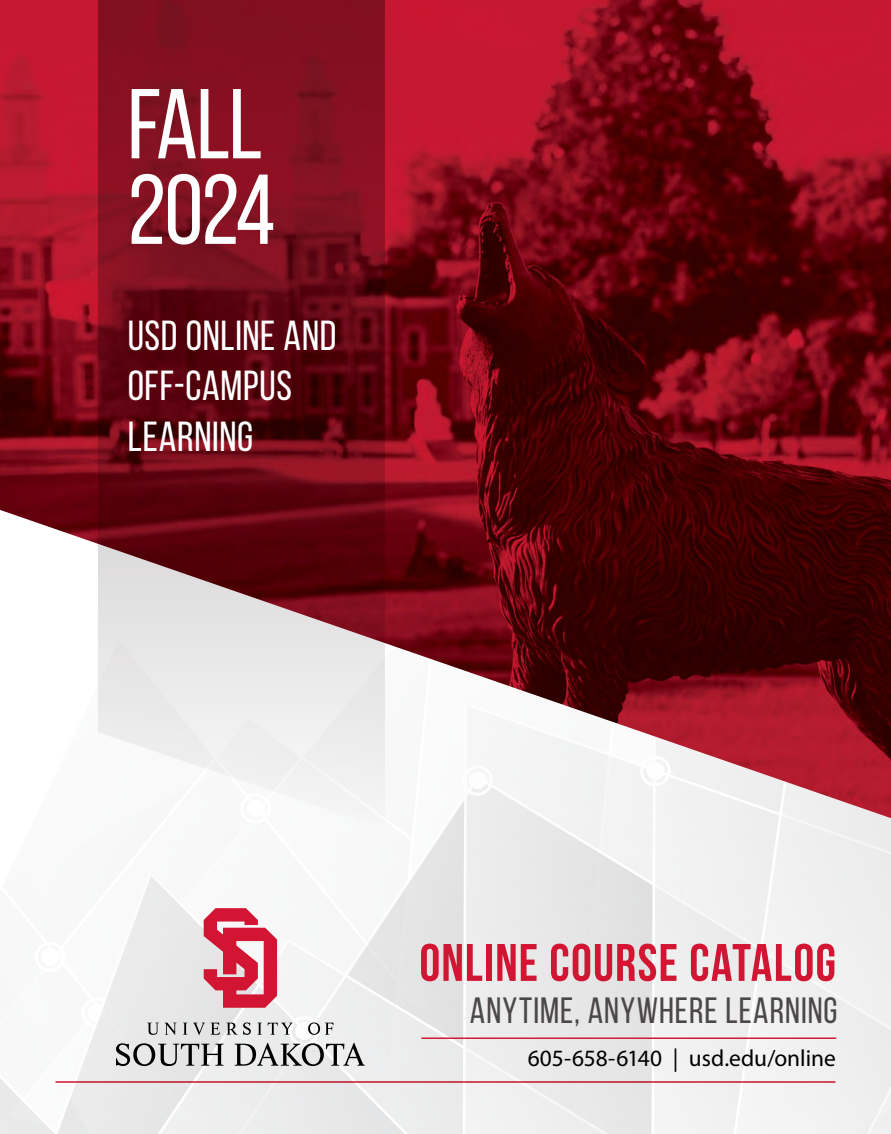
<style>
.page{position:relative;width:891px;height:1134px;background:#fff}
.page>*{position:absolute;margin:0;border:0;box-sizing:border-box;transform-origin:0 0}
.t1{font:99px/85.5px "Bebas Neue";letter-spacing:-.015em;color:#fff}
.t2{font:700 52.65px "Bebas Neue";letter-spacing:.025em;color:#d21533}
.right_flush_subhead{font:45px "Bebas Neue";letter-spacing:-.005em;color:#fff}
.t3{font:42px/50.4px "Bebas Neue";letter-spacing:.015em;color:#fff}
.t4{font:36.6px "Bebas Neue";letter-spacing:.03em;color:#4d4848}
.t5{font:23.4px "Myriad Pro";letter-spacing:-.005em;color:#000}
</style>
<div class="page">
<svg style="left:392px;top:818px;width:499px;height:316px"></svg>
<img style="left:0;top:0;width:891px;height:818px">
<svg style="left:98px;top:0;width:287px;height:818px;background:#904650"></svg>
<svg style="left:0;top:908px;width:437px;height:226px"></svg>
<hr style="left:421px;top:1038px;width:415px;height:1px;background:#d21533">
<h1 class="t1" style="left:128px;top:81px;width:149px">FALL<br>2024</h1>
<h2 class="t3" style="left:128px;top:310px;width:210px">USD ONLINE AND<br>OFF-CAMPUS<br>LEARNING</h2>
<p class="right_flush_subhead" style="left:132px;top:372px;width:132px">SPRING ’21</p>
<p class="right_flush_subhead" style="left:132px;top:426px;width:154px">SUMMER ’21</p>
<p class="t2" style="left:419px;top:934px;width:418px">ONLINE COURSE CATALOG</p>
<p class="t4" style="left:470px;top:990px;width:369px">ANYTIME, ANYWHERE LEARNING</p>
<p class="t5" style="left:528px;top:1044px;width:310px">605-658-6140 | usd.edu/online</p>
</div>
